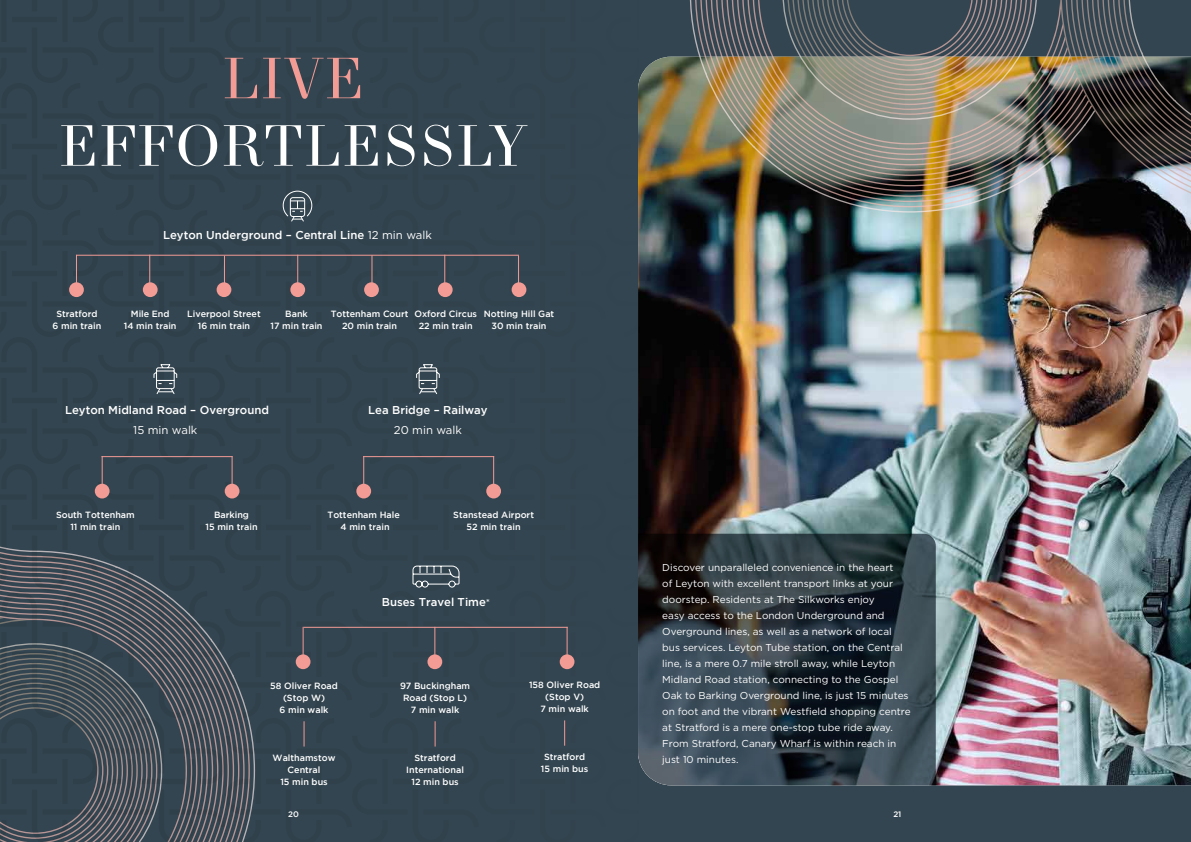
<style>
.page{position:relative;width:1191px;height:842px;background:#334550}
.page>*{position:absolute;margin:0;border:0;box-sizing:border-box;transform-origin:0 0}
.t1{font:58.4px "New Paris Headline";letter-spacing:.03em;color:#fff}
.t2{font:58.4px "New Paris Headline";color:#f39b95}
.t3{font:500 11.4px "Gotham";color:#fff}
.t4{font:11.4px "Gotham";color:#fff}
.t5{font:10px/16px "Gotham";color:#fff}
.t6{font:500 9px/12px "Gotham";color:#fff;text-align:center}
.t7{font:500 8px "Gotham";color:#fff}
.s1{font-weight:400}
.s2{font-weight:400;font-size:10px}
</style>
<div class="page">
<svg style="left:0;top:254px;width:575px;height:588px"></svg>
<img style="left:638px;top:72px;width:553px;height:713px">
<svg style="left:638px;top:534px;width:297px;height:251px"></svg>
<svg style="left:1092px;top:0;width:99px;height:150px"></svg>
<img style="left:643px;top:0;width:449px;height:207px">
<img style="left:1173px;top:100px;width:18px;height:23px">
<img style="left:1155px;top:78px;width:21px;height:23px">
<img style="left:1142px;top:52px;width:15px;height:27px">
<img style="left:1120px;top:0;width:23px;height:57px">
<img style="left:813px;top:190px;width:193px;height:23px">
<img style="left:1001px;top:168px;width:41px;height:23px">
<img style="left:777px;top:168px;width:41px;height:23px">
<img style="left:1038px;top:146px;width:29px;height:23px">
<img style="left:752px;top:146px;width:29px;height:23px">
<img style="left:1064px;top:125px;width:21px;height:22px">
<img style="left:733px;top:125px;width:22px;height:22px">
<img style="left:1083px;top:110px;width:12px;height:15px">
<img style="left:719px;top:103px;width:17px;height:22px">
<img style="left:706px;top:72px;width:15px;height:32px">
<img style="left:684px;top:0;width:23px;height:78px">
<svg style="left:1091px;top:105px;width:4px;height:6px"></svg>
<img style="left:782px;top:0;width:255px;height:120px">
<svg style="left:153px;top:364px;width:25px;height:31px"></svg>
<svg style="left:415px;top:364px;width:25px;height:31px"></svg>
<hr style="left:363px;top:456px;width:131px;height:1px;background:#f39b95">
<div style="left:356px;top:484px;width:15px;height:14px;background:#f39b95;border-radius:50%"></div>
<div style="left:486px;top:484px;width:15px;height:14px;background:#f39b95;border-radius:50%"></div>
<hr style="left:363px;top:456px;width:1px;height:35px;background:#f39b95">
<hr style="left:493px;top:456px;width:1px;height:35px;background:#f39b95">
<hr style="left:101px;top:456px;width:131px;height:1px;background:#f39b95">
<div style="left:95px;top:484px;width:15px;height:14px;background:#f39b95;border-radius:50%"></div>
<div style="left:225px;top:484px;width:14px;height:14px;background:#f39b95;border-radius:50%"></div>
<hr style="left:102px;top:456px;width:1px;height:35px;background:#f39b95">
<hr style="left:232px;top:456px;width:1px;height:35px;background:#f39b95">
<svg style="left:412px;top:565px;width:48px;height:23px"></svg>
<svg style="left:303px;top:721px;width:1px;height:25px"></svg>
<svg style="left:434px;top:721px;width:1px;height:25px"></svg>
<svg style="left:564px;top:720px;width:1px;height:26px"></svg>
<hr style="left:303px;top:627px;width:264px;height:1px;background:#f39b95">
<div style="left:296px;top:654px;width:14px;height:15px;background:#f39b95;border-radius:50%"></div>
<div style="left:427px;top:654px;width:15px;height:15px;background:#f39b95;border-radius:50%"></div>
<div style="left:560px;top:654px;width:14px;height:15px;background:#f39b95;border-radius:50%"></div>
<hr style="left:303px;top:627px;width:1px;height:35px;background:#f39b95">
<hr style="left:434px;top:627px;width:1px;height:35px;background:#f39b95">
<hr style="left:566px;top:627px;width:1px;height:35px;background:#f39b95">
<hr style="left:76px;top:255px;width:443px;height:1px;background:#f39b95">
<div style="left:69px;top:282px;width:15px;height:15px;background:#f39b95;border-radius:50%"></div>
<div style="left:143px;top:282px;width:15px;height:15px;background:#f39b95;border-radius:50%"></div>
<div style="left:217px;top:282px;width:14px;height:15px;background:#f39b95;border-radius:50%"></div>
<div style="left:290px;top:282px;width:15px;height:15px;background:#f39b95;border-radius:50%"></div>
<div style="left:364px;top:282px;width:15px;height:15px;background:#f39b95;border-radius:50%"></div>
<div style="left:438px;top:282px;width:14px;height:15px;background:#f39b95;border-radius:50%"></div>
<div style="left:511px;top:282px;width:15px;height:15px;background:#f39b95;border-radius:50%"></div>
<svg style="left:282px;top:190px;width:31px;height:32px"></svg>
<hr style="left:76px;top:255px;width:1px;height:35px;background:#f39b95">
<hr style="left:149px;top:255px;width:1px;height:35px;background:#f39b95">
<hr style="left:224px;top:256px;width:1px;height:35px;background:#f39b95">
<hr style="left:297px;top:255px;width:1px;height:35px;background:#f39b95">
<hr style="left:371px;top:255px;width:1px;height:35px;background:#f39b95">
<hr style="left:444px;top:255px;width:1px;height:35px;background:#f39b95">
<hr style="left:518px;top:256px;width:1px;height:35px;background:#f39b95">
<h1 class="t2" style="left:223px;top:45px;width:142px">LIVE</h1>
<h1 class="t1" style="left:60px;top:113px;width:469px">EFFORTLESSLY</h1>
<p class="t3" style="left:163px;top:229px;width:270px">Leyton Underground – Central Line <span class="s1">12 min walk</span></p>
<p class="t6" style="left:53px;top:307px;width:50px">Stratford<br>6 min train</p>
<p class="t6" style="left:124px;top:307px;width:54px">Mile End<br>14 min train</p>
<p class="t6" style="left:187px;top:307px;width:75px">Liverpool Street<br>16 min train</p>
<p class="t6" style="left:270px;top:307px;width:53px">Bank<br>17 min train</p>
<p class="t6" style="left:414px;top:307px;width:64px">Oxford Circus<br>22 min train</p>
<p class="t6" style="left:331px;top:307px;width:79px">Tottenham Court<br>20 min train</p>
<p class="t6" style="left:484px;top:307px;width:72px">Notting Hill Gat<br>30 min train</p>
<p class="t3" style="left:65px;top:404px;width:205px">Leyton Midland Road – Overground</p>
<p class="t4" style="left:133px;top:423px;width:66px">15 min walk</p>
<p class="t3" style="left:368px;top:404px;width:121px">Lea Bridge – Railway</p>
<p class="t4" style="left:394px;top:423px;width:70px">20 min walk</p>
<p class="t6" style="left:56px;top:509px;width:80px">South Tottenham<br>11 min train</p>
<p class="t6" style="left:327px;top:509px;width:74px">Tottenham Hale<br>4 min train</p>
<p class="t6" style="left:453px;top:509px;width:82px">Stanstead Airport<br>52 min train</p>
<p class="t6" style="left:205px;top:509px;width:54px">Barking<br>15 min train</p>
<p class="t6" style="left:270px;top:679px;width:69px">58 Oliver Road (Stop W)<br>6 min walk</p>
<p class="t6" style="left:273px;top:751px;width:64px">Walthamstow<br>Central<br>15 min bus</p>
<p class="t3" style="left:382px;top:595px;width:110px">Buses Travel Time<span class="s2">*</span></p>
<p class="t6" style="left:400px;top:679px;width:72px">97 Buckingham<br>Road (Stop L)<br>7 min walk</p>
<p class="t6" style="left:406px;top:751px;width:59px">Stratford<br>International<br>12 min bus</p>
<p class="t6" style="left:529px;top:679px;width:73px">158 Oliver Road (Stop V)<br>7 min walk</p>
<p class="t6" style="left:541px;top:751px;width:49px">Stratford<br>15 min bus</p>
<p class="t5" style="left:662px;top:560px;width:250px">Discover unparalleled convenience in the heart<br>of Leyton with excellent transport links at your doorstep. Residents at The Silkworks enjoy<br>easy access to the London Underground and Overground lines, as well as a network of local bus services. Leyton Tube station, on the Central line, is a mere 0.7 mile stroll away, while Leyton Midland Road station, connecting to the Gospel Oak to Barking Overground line, is just 15 minutes on foot and the vibrant Westfield shopping centre at Stratford is a mere one-stop tube ride away.<br>From Stratford, Canary Wharf is within reach in just 10 minutes.</p>
<p class="t7" style="left:288px;top:809px;width:12px">20</p>
<p class="t7" style="left:893px;top:809px;width:10px">21</p>
</div>
